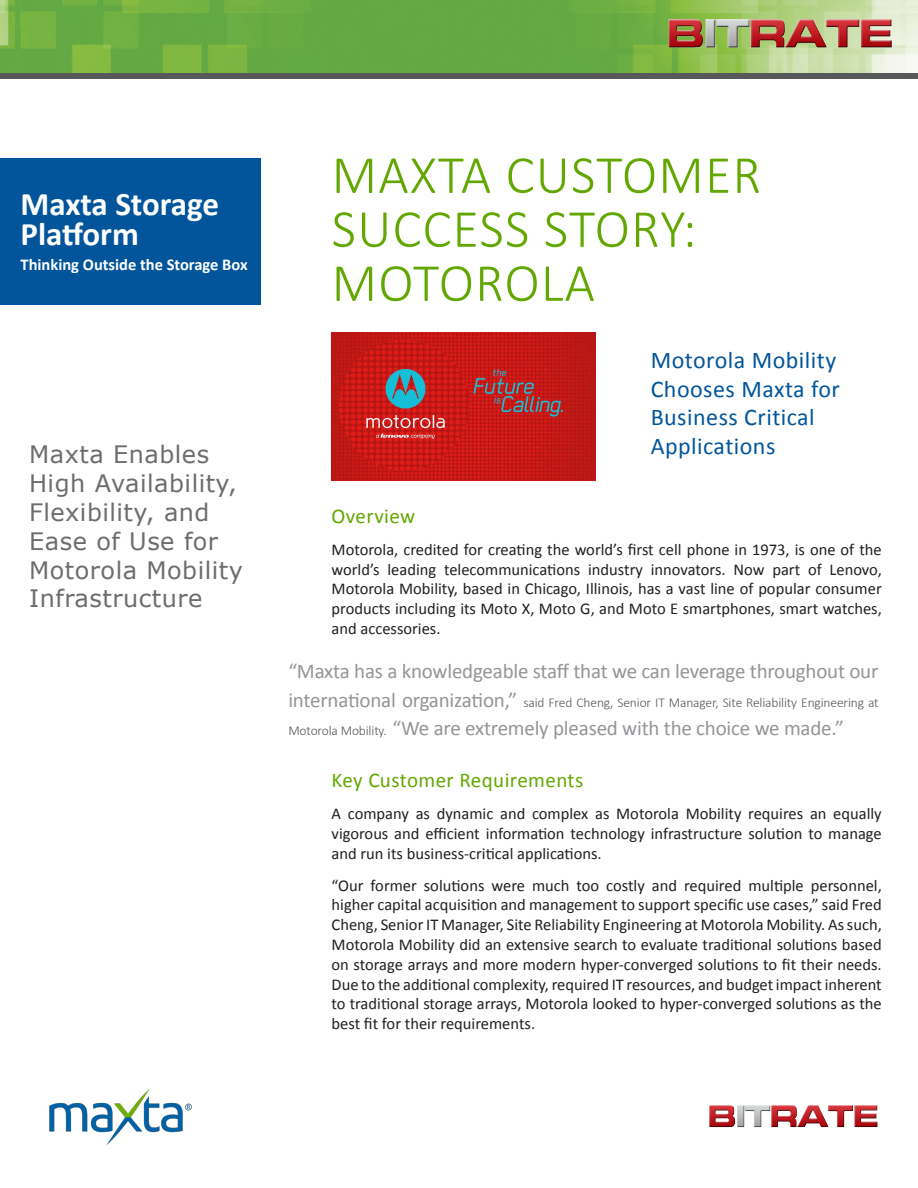
<style>
.page{position:relative;width:918px;height:1188px;background:#fff}
.page>*{position:absolute;margin:0;border:0;box-sizing:border-box;transform-origin:0 0}
.t1{font:300 54px/54px "Calibri";letter-spacing:.02em;color:#63a802}
.t2{font:700 33px/30px "Calibri";color:#fff}
.Heading_1{font:24px/28.8px "Verdana";letter-spacing:.02em;color:#6c6d70}
.Heading_1-2{font:24px/28.8px "Calibri";letter-spacing:.02em;color:#02559b}
.t3{font:21px "Calibri";letter-spacing:-.01em;color:#939598}
.Heading_2{font:21px "Calibri";letter-spacing:.02em;color:#63a802}
.Body{font:16.5px/19.8px "Calibri";color:#231f20;text-align:justify}
.t4{font:700 16.5px "Calibri";color:#fff}
.t5{font:300 13.5px "Calibri";letter-spacing:-.01em;color:#57585a}
.s1{font-weight:400;font-size:21px;color:#939598}
.s2{font-weight:300;font-size:13.5px;color:#57585a}
</style>
<div class="page">
<svg style="left:0;top:72px;width:918px;height:6px;fill:#57585a"></svg>
<div style="left:0;top:158px;width:260px;height:147px;background:#02559b"></div>
<img style="left:49px;top:1089px;width:143px;height:56px">
<img style="left:0;top:0;width:918px;height:72px">
<img style="left:332px;top:332px;width:263px;height:149px">
<img style="left:663px;top:14px;width:236px;height:40px">
<img style="left:709px;top:1105px;width:169px;height:23px">
<p class="t2" style="left:21px;top:188px;width:200px">Maxta Storage<br>Platform</p>
<p class="t4" style="left:21px;top:253px;width:229px">Thinking Outside the Storage Box</p>
<p class="Heading_1" style="left:29px;top:440px;width:215px">Maxta Enables<br>High Availability,<br>Flexibility, and<br>Ease of Use for<br>Motorola Mobility<br>Infrastructure</p>
<p class="t1" style="left:332px;top:147px;width:431px">MAXTA CUSTOMER<br>SUCCESS STORY:</p>
<p class="t1" style="left:332px;top:255px;width:265px">MOTOROLA</p>
<p class="Heading_1-2" style="left:651px;top:345px;width:191px">Motorola Mobility<br>Chooses Maxta for<br>Business Critical<br>Applications</p>
<p class="Heading_2" style="left:332px;top:501px;width:85px">Overview</p>
<p class="Body" style="left:332px;top:539px;width:552px">Motorola, credited for creating the world’s first cell phone in 1973, is one of the world’s leading telecommunications industry innovators. Now part of Lenovo, Motorola Mobility, based in Chicago, Illinois, has a vast line of popular consumer products including its Moto X, Moto G, and Moto E smartphones, smart watches, and accessories.</p>
<p class="t3" style="left:288px;top:657px;width:592px">“Maxta has a knowledgeable staff that we can leverage throughout our</p>
<p class="t5" style="left:288px;top:694px;width:592px"><span class="s1">international organization,”</span> said Fred Cheng, Senior IT Manager, Site Reliability Engineering at</p>
<p class="t3" style="left:288px;top:714px;width:557px"><span class="s2">Motorola Mobility.</span> “We are extremely pleased with the choice we made.”</p>
<p class="Heading_2" style="left:332px;top:766px;width:253px">Key Customer Requirements</p>
<p class="Body" style="left:332px;top:803px;width:552px">A company as dynamic and complex as Motorola Mobility requires an equally vigorous and efficient information technology infrastructure solution to manage and run its business-critical applications.</p>
<p class="Body" style="left:332px;top:875px;width:552px">“Our former solutions were much too costly and required multiple personnel, higher capital acquisition and management to support specific use cases,” said Fred Cheng, Senior IT Manager, Site Reliability Engineering at Motorola Mobility. As such, Motorola Mobility did an extensive search to evaluate traditional solutions based on storage arrays and more modern hyper-converged solutions to fit their needs.<br>Due to the additional complexity, required IT resources, and budget impact inherent to traditional storage arrays, Motorola looked to hyper-converged solutions as the best fit for their requirements.</p>
</div>
